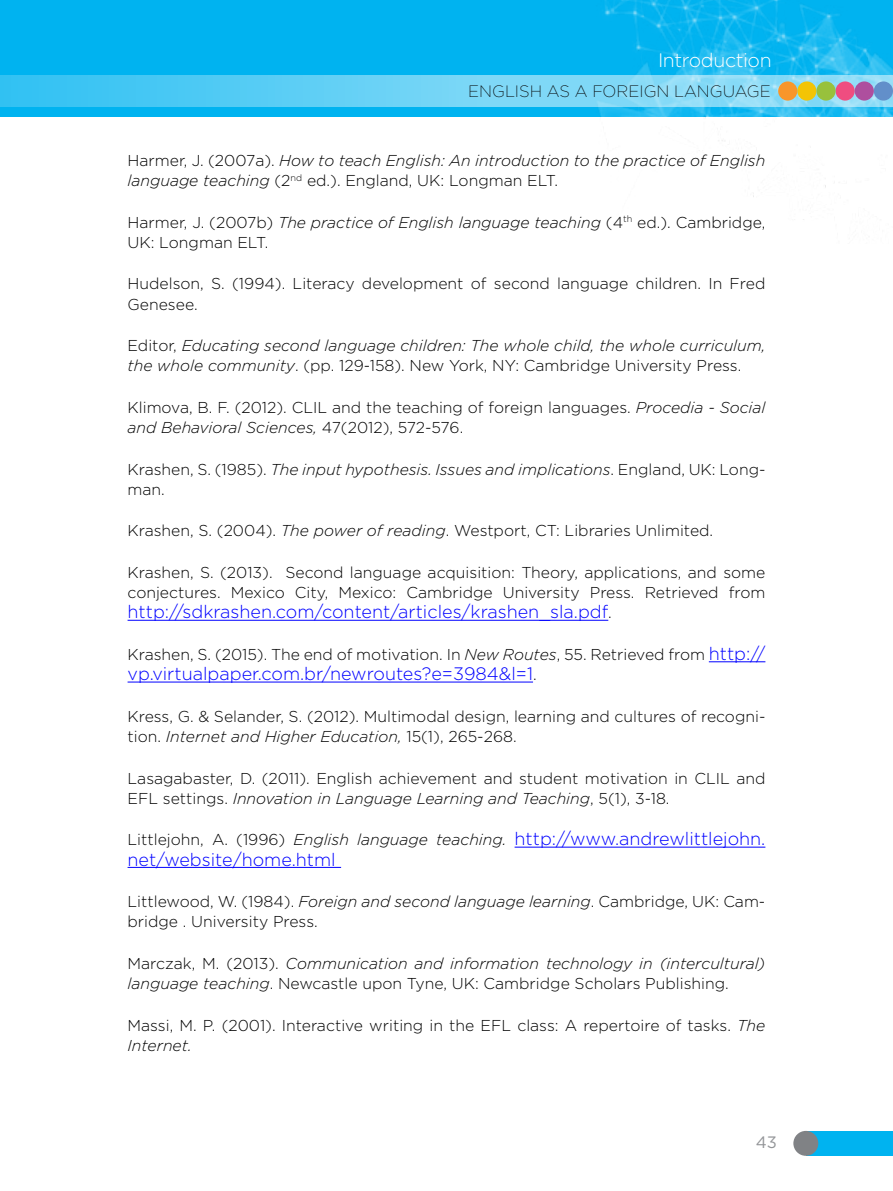
<style>
.page{position:relative;width:893px;height:1191px;background:#fff}
.page>*{position:absolute;margin:0;border:0;box-sizing:border-box;transform-origin:0 0}
.t1{font:300 19.5px "Gotham";letter-spacing:-.02em;color:#fff}
.t2{font:300 18px/20.2px "Gotham";color:#00f}
.t3{font:200 16.5px "Gotham";color:#000}
.t4{font:16.5px "Gotham";color:#939598}
.t5{font:300 15.75px/20.2px "Gotham";color:#000}
.t6{font:italic 300 15.75px/20.2px "Gotham";color:#000}
.s1{font-style:normal}
.s2{font-style:italic}
.s3{font-size:15.75px;color:#000}
.s4{font-size:18px;color:#00f}
.s5{font-style:italic;font-size:15.75px;color:#000}
</style>
<div class="page">
<div style="left:0;top:0;width:893px;height:117px;background:#00b3f0"></div>
<img style="left:598px;top:0;width:295px;height:220px">
<svg style="left:0;top:75px;width:893px;height:32px"></svg>
<div style="left:874px;top:81px;width:19px;height:20px;background:#628fca;border-radius:50%"></div>
<div style="left:797px;top:81px;width:19px;height:20px;background:#f3c405;border-radius:50%"></div>
<div style="left:836px;top:81px;width:19px;height:20px;background:#ef4d80;border-radius:50%"></div>
<div style="left:855px;top:81px;width:19px;height:20px;background:#ae4f9e;border-radius:50%"></div>
<div style="left:778px;top:81px;width:19px;height:20px;background:#f8962a;border-radius:50%"></div>
<div style="left:816px;top:81px;width:20px;height:20px;background:#98c13c;border-radius:50%"></div>
<div style="left:806px;top:1130px;width:87px;height:25px;background:#00b3f0"></div>
<div style="left:793px;top:1130px;width:25px;height:25px;background:#808285;border-radius:50%"></div>
<hr style="left:128px;top:620px;width:480px;height:1px;background:#00f">
<hr style="left:709px;top:661px;width:56px;height:1px;background:#00f">
<hr style="left:128px;top:681px;width:405px;height:1px;background:#00f">
<hr style="left:515px;top:846px;width:250px;height:1px;background:#00f">
<hr style="left:128px;top:867px;width:213px;height:1px;background:#00f">
<p class="t1" style="left:658px;top:47px;width:115px">Introduction</p>
<p class="t3" style="left:468px;top:81px;width:304px">ENGLISH AS A FOREIGN LANGUAGE</p>
<p class="t6" style="left:128px;top:150px;width:639px"><span class="s1">Harmer, J. (2007a).</span> How to teach English: An introduction to the practice of English language teaching <span class="s1">(2</span><sup>nd</sup> <span class="s1">ed.). England, UK: Longman ELT.</span></p>
<p class="t5" style="left:128px;top:211px;width:639px">Harmer, J. (2007b) <span class="s2">The practice of English language teaching</span> (4<sup>th</sup> ed.). Cambridge,<br>UK: Longman ELT.</p>
<p class="t5" style="left:128px;top:273px;width:639px">Hudelson, S. (1994). Literacy development of second language children. In Fred<br>Genesee.</p>
<p class="t6" style="left:128px;top:335px;width:639px"><span class="s1">Editor,</span> Educating second language children: The whole child, the whole curriculum, the whole community<span class="s1">. (pp. 129-158). New York, NY: Cambridge University Press.</span></p>
<p class="t5" style="left:128px;top:397px;width:639px">Klimova, B. F. (2012). CLIL and the teaching of foreign languages. <span class="s2">Procedia - Social and Behavioral Sciences,</span> 47(2012), 572-576.</p>
<p class="t6" style="left:128px;top:458px;width:639px"><span class="s1">Krashen, S. (1985).</span> The input hypothesis. Issues and implications<span class="s1">. England, UK: Long&shy;man.</span></p>
<p class="t5" style="left:128px;top:520px;width:587px">Krashen, S. (2004). <span class="s2">The power of reading</span>. Westport, CT: Libraries Unlimited.</p>
<p class="t5" style="left:128px;top:562px;width:639px">Krashen, S. (2013). Second language acquisition: Theory, applications, and some conjectures. Mexico City, Mexico: Cambridge University Press. Retrieved from</p>
<p class="t2" style="left:128px;top:601px;width:486px">http://sdkrashen.com/content/articles/krashen_sla.pdf<span class="s3">.</span></p>
<p class="t5" style="left:128px;top:644px;width:639px">Krashen, S. (2015). The end of motivation. In <span class="s2">New Routes</span>, 55. Retrieved from <span class="s4">http://</span></p>
<p class="t2" style="left:128px;top:663px;width:411px">vp.virtualpaper.com.br/newroutes?e=3984&amp;l=1<span class="s3">.</span></p>
<p class="t5" style="left:128px;top:705px;width:639px">Kress, G. &amp; Selander, S. (2012). Multimodal design, learning and cultures of recogni&shy;tion. <span class="s2">Internet and Higher Education,</span> 15(1), 265-268.</p>
<p class="t5" style="left:128px;top:767px;width:639px">Lasagabaster, D. (2011). English achievement and student motivation in CLIL and<br>EFL settings. <span class="s2">Innovation in Language Learning and Teaching</span>, 5(1), 3-18.</p>
<p class="t2" style="left:128px;top:828px;width:639px"><span class="s3">Littlejohn, A. (1996)</span> <span class="s5">English language teaching.</span> http://www.andrewlittlejohn. net/website/home.html</p>
<p class="t5" style="left:128px;top:891px;width:639px">Littlewood, W. (1984). <span class="s2">Foreign and second language learning</span>. Cambridge, UK: Cam&shy;bridge . University Press.</p>
<p class="t6" style="left:128px;top:952px;width:639px"><span class="s1">Marczak, M. (2013).</span> Communication and information technology in (intercultural) language teaching<span class="s1">. Newcastle upon Tyne, UK: Cambridge Scholars Publishing.</span></p>
<p class="t5" style="left:128px;top:1014px;width:639px">Massi, M. P. (2001). Interactive writing in the EFL class: A repertoire of tasks. <span class="s2">The<br>Internet.</span></p>
<p class="t4" style="left:756px;top:1131px;width:23px">43</p>
</div>
